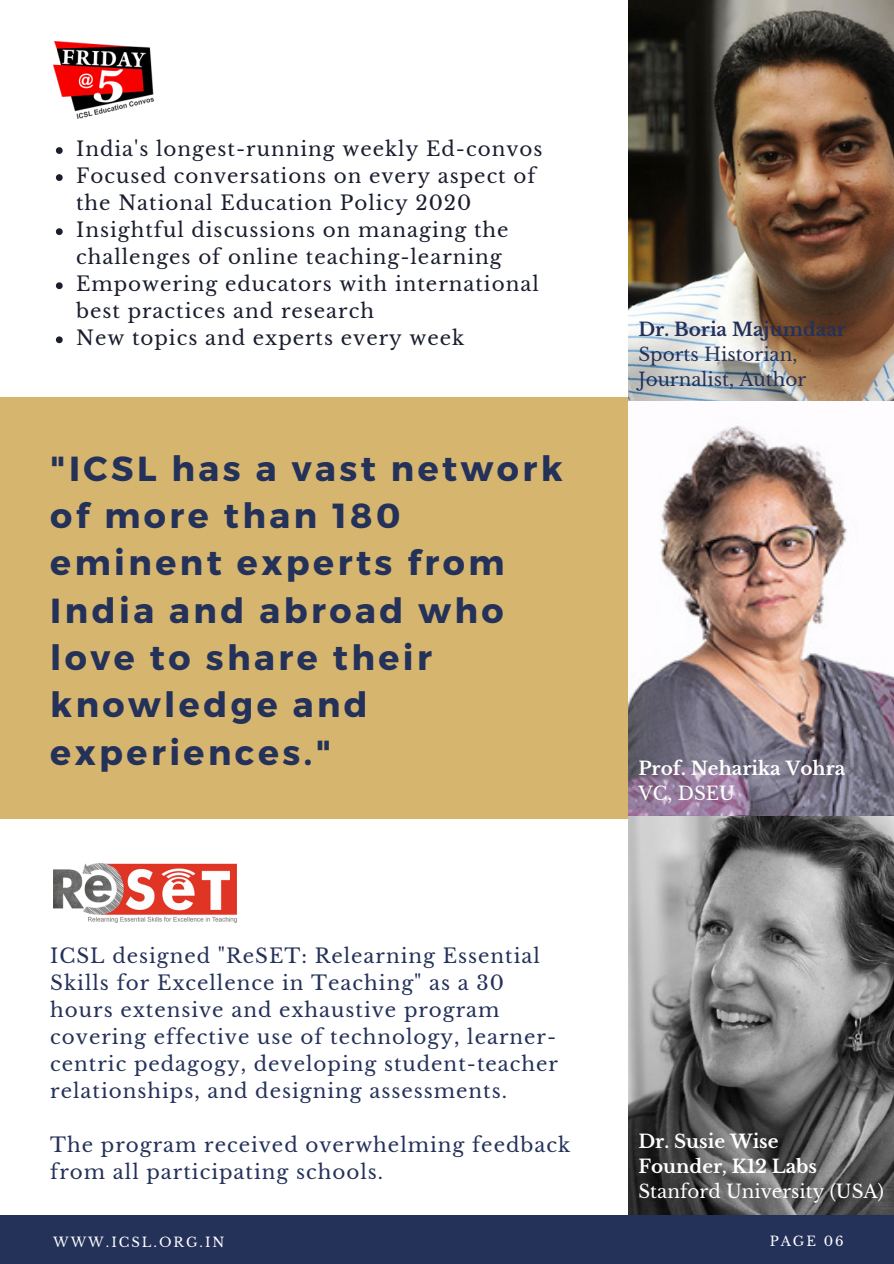
<style>
.page{position:relative;width:894px;height:1264px;background:#fff}
.page>*{position:absolute;margin:0;border:0;box-sizing:border-box;transform-origin:0 0}
.t1{font:700 34.8px/47.2px "Montserrat";letter-spacing:.1em;color:#243159}
.t2{font:19.8px/27px "Libre Baskerville";letter-spacing:.05em;color:#243159}
.t3{font:19.8px/27px "Libre Baskerville";letter-spacing:.05em;color:#191d2d}
.t4{font:700 18.3px "Libre Baskerville";color:#fff}
.t5{font:18.3px/24.8px "Libre Baskerville";color:#243159}
.t6{font:18.3px "Libre Baskerville";color:#fff}
.t7{font:700 18.3px "Libre Baskerville";color:#243159}
.t8{font:13.2px "Libre Baskerville";letter-spacing:.15em;color:#fff}
</style>
<div class="page">
<div style="left:0;top:398px;width:893px;height:420px;background:#d6b56f"></div>
<img style="left:628px;top:0;width:265px;height:1215px">
<div style="left:0;top:1215px;width:893px;height:48px;background:#243159"></div>
<img style="left:53px;top:42px;width:100px;height:76px">
<img style="left:53px;top:863px;width:184px;height:60px">
<svg style="left:56px;top:147px;width:7px;height:7px"></svg>
<svg style="left:56px;top:174px;width:7px;height:7px"></svg>
<svg style="left:56px;top:228px;width:7px;height:7px"></svg>
<svg style="left:56px;top:282px;width:7px;height:7px"></svg>
<svg style="left:56px;top:336px;width:7px;height:7px"></svg>
<p class="t3" style="left:76px;top:136px;width:468px">India's longest-running weekly Ed-convos</p>
<p class="t3" style="left:76px;top:163px;width:461px">Focused conversations on every aspect of the National Education Policy 2020</p>
<p class="t3" style="left:76px;top:217px;width:434px">Insightful discussions on managing the challenges of online teaching-learning</p>
<p class="t3" style="left:76px;top:271px;width:464px">Empowering educators with international best practices and research</p>
<p class="t3" style="left:76px;top:325px;width:390px">New topics and experts every week</p>
<p class="t1" style="left:50px;top:443px;width:514px">"ICSL has a vast network of more than 180 eminent experts from<br>India and abroad who love to share their knowledge and experiences."</p>
<p class="t2" style="left:50px;top:942px;width:509px">ICSL designed "ReSET: Relearning Essential Skills for Excellence in Teaching" as a 30 hours extensive and exhaustive program covering effective use of technology, learner&shy;centric pedagogy, developing student-teacher relationships, and designing assessments.</p>
<p class="t2" style="left:50px;top:1131px;width:521px">The program received overwhelming feedback from all participating schools.</p>
<p class="t7" style="left:638px;top:318px;width:209px">Dr. Boria Majumdaar</p>
<p class="t5" style="left:638px;top:342px;width:169px">Sports Historian,<br>Journalist, Author</p>
<p class="t4" style="left:638px;top:757px;width:208px">Prof. Neharika Vohra</p>
<p class="t6" style="left:638px;top:782px;width:98px">VC, DSEU</p>
<p class="t4" style="left:638px;top:1130px;width:142px">Dr. Susie Wise</p>
<p class="t4" style="left:638px;top:1155px;width:180px">Founder, K12 Labs</p>
<p class="t6" style="left:638px;top:1180px;width:247px">Stanford University (USA)</p>
<p class="t8" style="left:53px;top:1234px;width:173px">WWW.ICSL.ORG.IN</p>
<p class="t8" style="left:769px;top:1232px;width:76px">PAGE 06</p>
</div>
